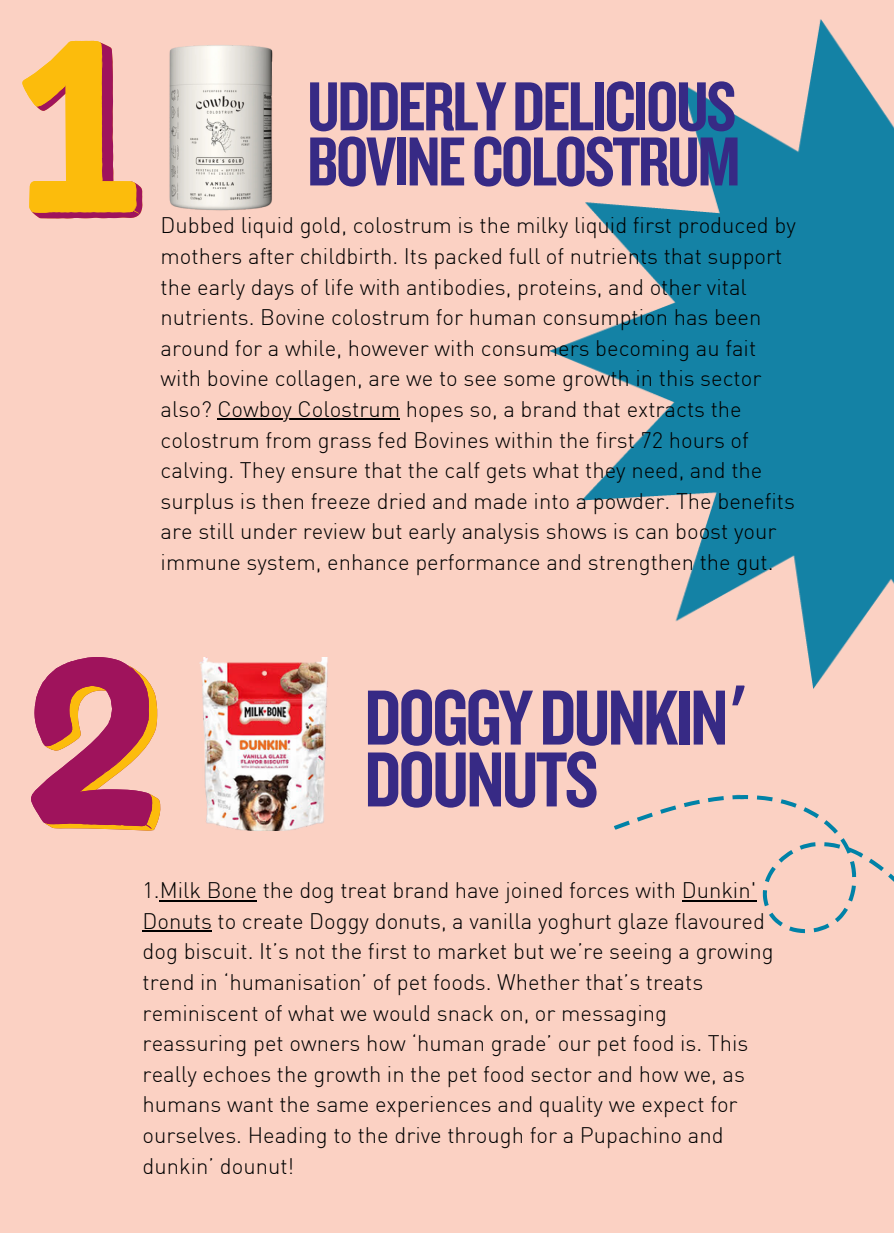
<style>
.page{position:relative;width:894px;height:1233px;background:#fff}
.page>*{position:absolute;margin:0;border:0;box-sizing:border-box;transform-origin:0 0}
.t1{font:81px/61.8px "Knockout HTF49 Liteweight";letter-spacing:-.035em;color:#372a85}
.t2{font:72px/55.2px "Knockout HTF49 Liteweight";letter-spacing:-.035em;color:#372a85}
.t3{font:300 22.05px/30.6px "DIN";color:#000}
.s1{font-family:"Noto Sans Gurmukhi"}
</style>
<div class="page">
<div style="left:0;top:0;width:893px;height:1233px;background:#fbd1c3"></div>
<svg style="left:614px;top:794px;width:279px;height:140px"></svg>
<img style="left:549px;top:19px;width:344px;height:670px">
<hr style="left:217px;top:419px;width:183px;height:1px;background:#000">
<hr style="left:160px;top:900px;width:97px;height:2px;background:#000">
<hr style="left:681px;top:900px;width:75px;height:2px;background:#000">
<hr style="left:143px;top:931px;width:69px;height:1px;background:#000">
<svg style="left:22px;top:41px;width:70px;height:178px"></svg>
<img style="left:92px;top:40px;width:181px;height:179px">
<svg style="left:31px;top:657px;width:129px;height:174px"></svg>
<img style="left:199px;top:657px;width:129px;height:174px">
<p class="t2" style="left:307px;top:81px;width:435px">UDDERLYDELICIOUS<br>BOVINECOLOSTRUM</p>
<p class="t3" style="left:160px;top:210px;width:636px">Dubbed liquid gold, colostrum is the milky liquid first produced by mothers after childbirth. Its packed full of nutrients that support the early days of life with antibodies, proteins, and other vital nutrients. Bovine colostrum for human consumption has been around for a while, however with consumers becoming au fait with bovine collagen, are we to see some growth in this sector also? Cowboy Colostrum hopes so, a brand that extracts the</p>
<p class="t3" style="left:160px;top:424px;width:635px">colostrum from grass fed Bovines within the first 72 hours of calving. They ensure that the calf gets what they need, and the surplus is then freeze dried and made into a powder. The benefits are still under review but early analysis shows is can boost your immune system, enhance performance and strengthen the gut.</p>
<p class="t1" style="left:364px;top:689px;width:388px">DOGGYDUNKIN<span class="s1">’<br></span>DOUNUTS</p>
<h2 class="t3" style="left:143px;top:874px;width:632px">1.Milk Bone the dog treat brand have joined forces with Dunkin' Donuts to create Doggy donuts, a vanilla yoghurt glaze flavoured dog biscuit. It’s not the first to market but we’re seeing a growing trend in ‘humanisation’ of pet foods. Whether that’s treats reminiscent of what we would snack on, or messaging reassuring pet owners how ‘human grade’ our pet food is. This really echoes the growth in the pet food sector and how we, as humans want the same experiences and quality we expect for ourselves. Heading to the drive through for a Pupachino and dunkin’ dounut!</h2>
</div>
